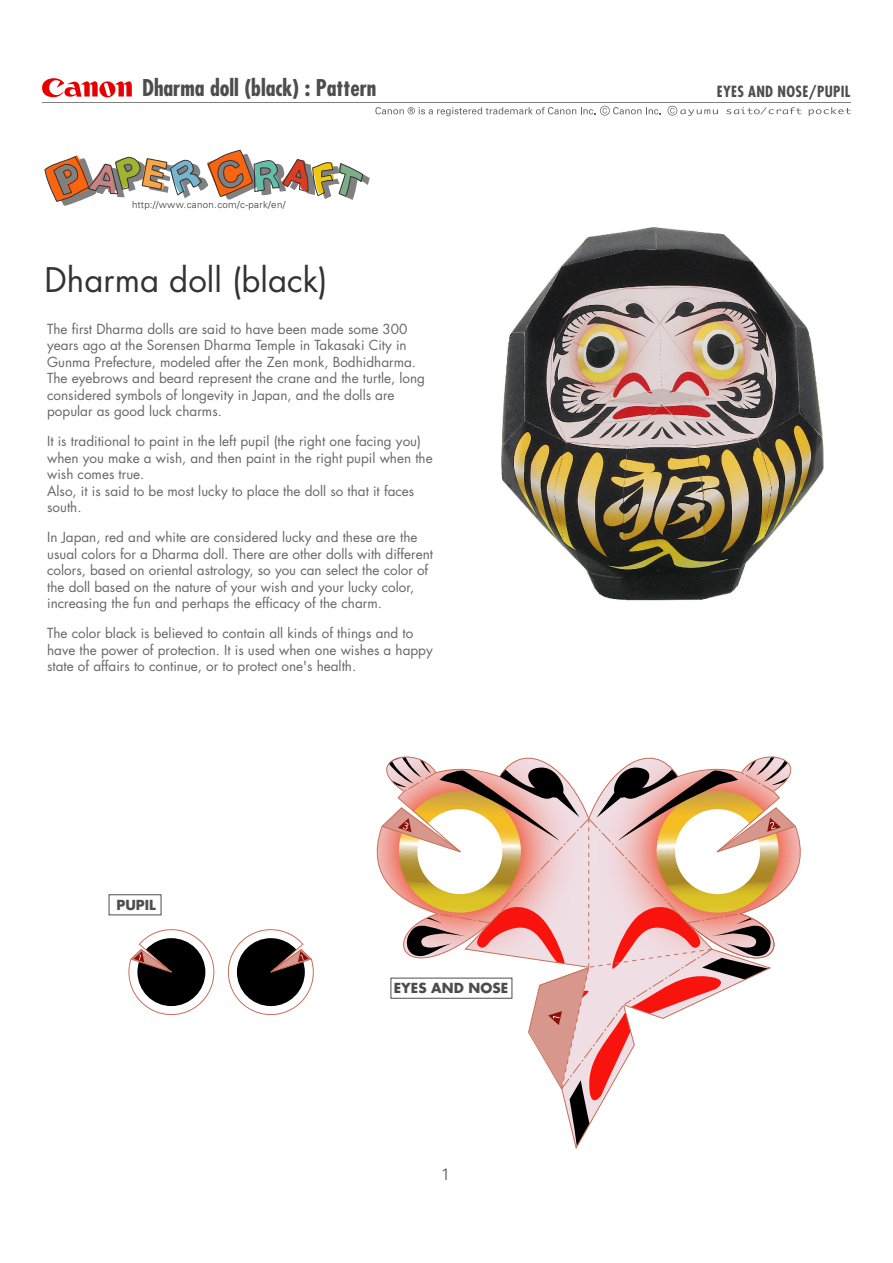
<style>
.page{position:relative;width:893px;height:1263px;background:#fff}
.page>*{position:absolute;margin:0;border:0;box-sizing:border-box;transform-origin:0 0}
.t1{font:33px "Futura";color:#333}
.t2{font:700 condensed 22.5px "Futura";color:#4d4d4d}
.t3{font:300 16.5px "Univers";color:#4d4d4d}
.t4{font:700 condensed 15px "Futura";letter-spacing:.02em;color:#4d4d4d}
.t5{font:13.5px/16.5px "Futura";color:#666}
.t6{font:700 13.5px "Futura";color:#4c4c4c}
.t7{font:700 13.5px "Futura";color:#4d4d4d}
.t8{font:300 9.75px "Univers";letter-spacing:.035em;color:#333}
</style>
<div class="page">
<svg style="left:376px;top:756px;width:425px;height:393px"></svg>
<svg style="left:128px;top:929px;width:87px;height:86px"></svg>
<svg style="left:228px;top:929px;width:86px;height:86px"></svg>
<div style="left:109px;top:894px;width:52px;height:21px;background:#fff;border:1px solid #4d4d4d"></div>
<div style="left:391px;top:978px;width:121px;height:21px;background:#fff;border:1px solid #4d4d4d"></div>
<img style="left:501px;top:227px;width:323px;height:374px">
<svg style="left:44px;top:149px;width:326px;height:57px"></svg>
<hr style="left:42px;top:102px;width:809px;height:1px;background:#808080">
<svg style="left:42px;top:78px;width:90px;height:19px"></svg>
<svg style="left:726px;top:107px;width:75px;height:7px"></svg>
<svg style="left:809px;top:107px;width:42px;height:9px"></svg>
<svg style="left:667px;top:106px;width:51px;height:10px"></svg>
<svg style="left:375px;top:106px;width:285px;height:10px"></svg>
<p class="t2" style="left:142px;top:74px;width:236px">Dharma doll (black) : Pattern</p>
<p class="t4" style="left:717px;top:82px;width:135px">EYES AND NOSE/PUPIL</p>
<p class="t8" style="left:132px;top:199px;width:155px">http://www.canon.com/c-park/en/</p>
<p class="t1" style="left:45px;top:258px;width:285px">Dharma doll (black)</p>
<p class="t5" style="left:47px;top:321px;width:379px">The first Dharma dolls are said to have been made some 300 years ago at the Sorensen Dharma Temple in Takasaki City in Gunma Prefecture, modeled after the Zen monk, Bodhidharma.<br>The eyebrows and beard represent the crane and the turtle, long considered symbols of longevity in Japan, and the dolls are popular as good luck charms.</p>
<p class="t5" style="left:47px;top:433px;width:387px">It is traditional to paint in the left pupil (the right one facing you) when you make a wish, and then paint in the right pupil when the wish comes true.<br>Also, it is said to be most lucky to place the doll so that it faces south.</p>
<p class="t5" style="left:47px;top:529px;width:387px">In Japan, red and white are considered lucky and these are the usual colors for a Dharma doll. There are other dolls with different colors, based on oriental astrology, so you can select the color of the doll based on the nature of your wish and your lucky color, increasing the fun and perhaps the efficacy of the charm.</p>
<p class="t5" style="left:47px;top:625px;width:387px">The color black is believed to contain all kinds of things and to have the power of protection. It is used when one wishes a happy state of affairs to continue, or to protect one's health.</p>
<p class="t7" style="left:116px;top:896px;width:41px">PUPIL</p>
<p class="t6" style="left:394px;top:979px;width:116px">EYES AND NOSE</p>
<p class="t3" style="left:441px;top:1164px;width:11px">1</p>
</div>
